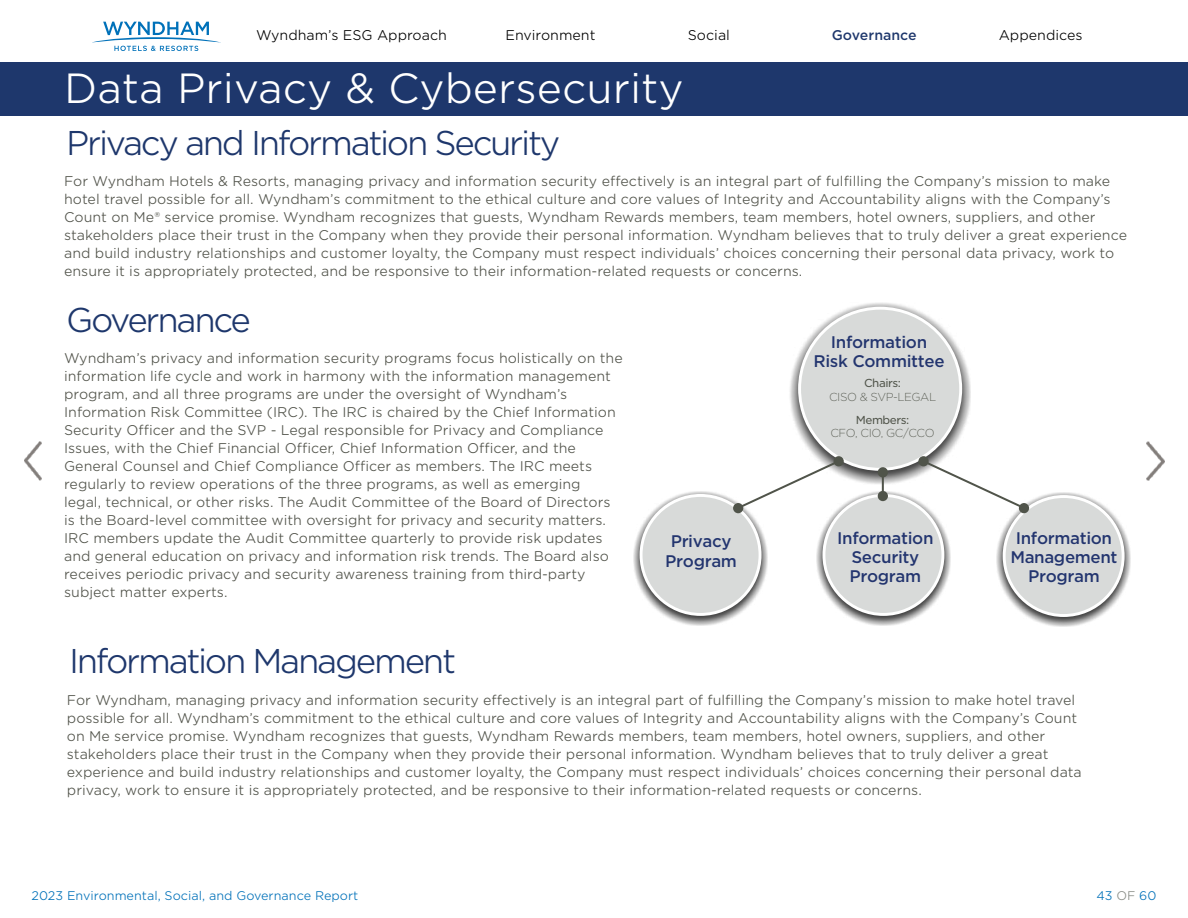
<style>
.page{position:relative;width:1188px;height:918px;background:#fff}
.page>*{position:absolute;margin:0;border:0;box-sizing:border-box;transform-origin:0 0}
.t1{font:300 40.5px "Gotham S Sm";color:#fff}
.t2{font:300 33px "Gotham S Sm";letter-spacing:-.07em;color:#1e376c}
.t3{font:500 16.2px/19.4px "Gotham S Sm";letter-spacing:-.025em;color:#23356f;text-align:center}
.t4{font:300 13.5px/18px "Gotham S Sm";color:#51534a}
.t5{font:300 13.5px "Gotham S Sm";color:#000}
.t6{font:500 13.5px "Gotham S Sm";color:#1e376c}
.t7{font:300 12px "Gotham S Sm";color:#0071b9}
.t8{font:200 11.1px "Gotham S Sm";letter-spacing:-.04em;color:#50544a}
.t9{font:11.1px "Gotham S Sm";letter-spacing:-.04em;color:#50544a}
.s1{color:#888c86}
</style>
<div class="page">
<svg style="left:93px;top:22px;width:128px;height:29px"></svg>
<div style="left:0;top:62px;width:1188px;height:54px;background:#1e376c"></div>
<img style="left:1147px;top:442px;width:17px;height:38px">
<img style="left:24px;top:442px;width:18px;height:38px">
<svg style="left:790px;top:302px;width:181px;height:182px"></svg>
<div style="left:800px;top:308px;width:161px;height:161px;background:#d8dad9;border-radius:50%"></div>
<svg style="left:633px;top:491px;width:135px;height:135px"></svg>
<div style="left:641px;top:495px;width:119px;height:119px;background:#d8dad9;border-radius:50%"></div>
<div style="left:640px;top:494px;width:122px;height:122px;border:3px solid #fff;border-radius:50%"></div>
<div style="left:733px;top:503px;width:10px;height:10px;background:#50544a;border-radius:50%"></div>
<div style="left:834px;top:456px;width:10px;height:10px;background:#50544a;border-radius:50%"></div>
<svg style="left:737px;top:459px;width:104px;height:51px"></svg>
<svg style="left:816px;top:491px;width:134px;height:135px"></svg>
<div style="left:824px;top:495px;width:119px;height:119px;background:#d8dad9;border-radius:50%"></div>
<div style="left:822px;top:494px;width:122px;height:122px;border:3px solid #fff;border-radius:50%"></div>
<svg style="left:996px;top:492px;width:135px;height:135px"></svg>
<div style="left:1004px;top:497px;width:119px;height:119px;background:#d8dad9;border-radius:50%"></div>
<div style="left:1003px;top:495px;width:122px;height:122px;border:3px solid #fff;border-radius:50%"></div>
<div style="left:1019px;top:503px;width:10px;height:10px;background:#50544a;border-radius:50%"></div>
<div style="left:918px;top:456px;width:11px;height:10px;background:#50544a;border-radius:50%"></div>
<svg style="left:921px;top:459px;width:104px;height:51px"></svg>
<div style="left:878px;top:491px;width:10px;height:10px;background:#50544a;border-radius:50%"></div>
<div style="left:878px;top:467px;width:10px;height:10px;background:#50544a;border-radius:50%"></div>
<hr style="left:882px;top:471px;width:2px;height:27px;background:#50544a">
<p class="t5" style="left:256px;top:26px;width:192px">Wyndham’s ESG Approach</p>
<p class="t5" style="left:506px;top:27px;width:91px">Environment</p>
<p class="t5" style="left:688px;top:27px;width:44px">Social</p>
<p class="t6" style="left:832px;top:26px;width:86px">Governance</p>
<p class="t5" style="left:999px;top:27px;width:85px">Appendices</p>
<h1 class="t1" style="left:64px;top:61px;width:621px">Data Privacy &amp; Cybersecurity</h1>
<h2 class="t2" style="left:66px;top:121px;width:496px">Privacy and Information Security</h2>
<p class="t4" style="left:64px;top:171px;width:1064px">For Wyndham Hotels &amp; Resorts, managing privacy and information security effectively is an integral part of fulfilling the Company’s mission to make hotel travel possible for all. Wyndham’s commitment to the ethical culture and core values of Integrity and Accountability aligns with the Company’s Count on Me® service promise. Wyndham recognizes that guests, Wyndham Rewards members, team members, hotel owners, suppliers, and other stakeholders place their trust in the Company when they provide their personal information. Wyndham believes that to truly deliver a great experience and build industry relationships and customer loyalty, the Company must respect individuals’ choices concerning their personal data privacy, work to ensure it is appropriately protected, and be responsive to their information-related requests or concerns.</p>
<h2 class="t2" style="left:66px;top:298px;width:186px">Governance</h2>
<p class="t4" style="left:64px;top:349px;width:560px">Wyndham’s privacy and information security programs focus holistically on the information life cycle and work in harmony with the information management program, and all three programs are under the oversight of Wyndham’s Information Risk Committee (IRC). The IRC is chaired by the Chief Information Security Officer and the SVP - Legal responsible for Privacy and Compliance Issues, with the Chief Financial Officer, Chief Information Officer, and the General Counsel and Chief Compliance Officer as members. The IRC meets regularly to review operations of the three programs, as well as emerging<br>legal, technical, or other risks. The Audit Committee of the Board of Directors is the Board-level committee with oversight for privacy and security matters.<br>IRC members update the Audit Committee quarterly to provide risk updates and general education on privacy and information risk trends. The Board also receives periodic privacy and security awareness training from third-party subject matter experts.</p>
<p class="t3" style="left:814px;top:332px;width:133px">Information<br>Risk Committee</p>
<p class="t9" style="left:864px;top:376px;width:38px">Chairs:</p>
<p class="t8" style="left:829px;top:389px;width:109px">CISO &amp; SVP-LEGAL</p>
<p class="t9" style="left:856px;top:412px;width:55px">Members:</p>
<p class="t8" style="left:830px;top:426px;width:106px">CFO, CIO, GC/CCO</p>
<p class="t3" style="left:665px;top:531px;width:73px">Privacy<br>Program</p>
<p class="t3" style="left:837px;top:528px;width:98px">Information<br>Security<br>Program</p>
<p class="t3" style="left:1010px;top:528px;width:109px">Information<br>Management<br>Program</p>
<h2 class="t2" style="left:69px;top:639px;width:389px">Information Management</h2>
<p class="t4" style="left:67px;top:691px;width:1016px">For Wyndham, managing privacy and information security effectively is an integral part of fulfilling the Company’s mission to make hotel travel possible for all. Wyndham’s commitment to the ethical culture and core values of Integrity and Accountability aligns with the Company’s Count on Me service promise. Wyndham recognizes that guests, Wyndham Rewards members, team members, hotel owners, suppliers, and other stakeholders place their trust in the Company when they provide their personal information. Wyndham believes that to truly deliver a great experience and build industry relationships and customer loyalty, the Company must respect individuals’ choices concerning their personal data privacy, work to ensure it is appropriately protected, and be responsive to their information-related requests or concerns.</p>
<p class="t7" style="left:32px;top:888px;width:328px">2023 Environmental, Social, and Governance Report</p>
<p class="t7" style="left:1096px;top:888px;width:62px">43 <span class="s1">OF</span> 60</p>
</div>
